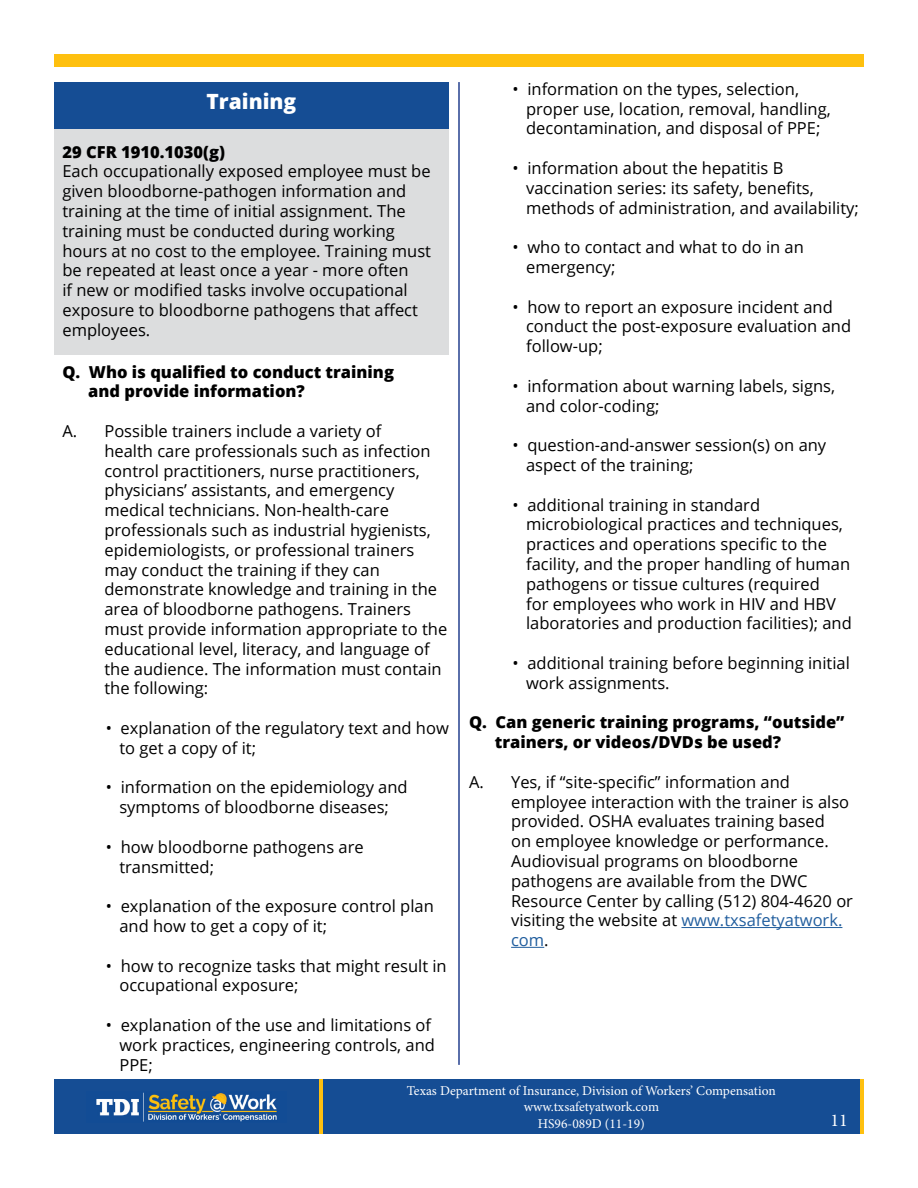
<style>
.page{position:relative;width:918px;height:1188px;background:#fff}
.page>*{position:absolute;margin:0;border:0;box-sizing:border-box;transform-origin:0 0}
.t1{font:800 21px "Open Sans";color:#fff}
.t2{font:18px "Minion Pro";color:#fff}
.t3{font:16.5px/19.8px "Open Sans";color:#000}
.t4{font:800 16.5px/19.8px "Open Sans";color:#000}
.t5{font:13.5px/16.2px "Minion Pro";color:#fff;text-align:center}
.s1{color:#215e9e}
</style>
<div class="page">
<div style="left:54px;top:54px;width:810px;height:13px;background:#fec00f"></div>
<hr style="left:458px;top:82px;width:2px;height:983px;background:#25408f">
<div style="left:54px;top:82px;width:395px;height:48px;background:#154d94"></div>
<div style="left:54px;top:130px;width:395px;height:225px;background:#dcddde"></div>
<hr style="left:681px;top:927px;width:161px;height:1px;background:#215e9e">
<hr style="left:511px;top:947px;width:33px;height:1px;background:#215e9e">
<div style="left:54px;top:1080px;width:810px;height:54px;background:#154d94"></div>
<hr style="left:319px;top:1080px;width:4px;height:54px;background:#fec00f">
<hr style="left:860px;top:1080px;width:4px;height:54px;background:#fec00f">
<img style="left:96px;top:1092px;width:181px;height:30px">
<p class="t1" style="left:207px;top:85px;width:91px">Training</p>
<p class="t4" style="left:62px;top:141px;width:164px">29 CFR 1910.1030(g)</p>
<p class="t3" style="left:62px;top:161px;width:370px">Each occupationally exposed employee must be given bloodborne-pathogen information and training at the time of initial assignment. The training must be conducted during working hours at no cost to the employee. Training must be repeated at least once a year - more often<br>if new or modified tasks involve occupational exposure to bloodborne pathogens that affect employees.</p>
<p class="t4" style="left:88px;top:361px;width:307px;text-indent:-26px">Q. Who is qualified to conduct training and provide information?</p>
<p class="t3" style="left:104px;top:421px;width:344px;text-indent:-42px">A. Possible trainers include a variety of<br>health care professionals such as infection control practitioners, nurse practitioners, physicians’ assistants, and emergency medical technicians. Non-health-care professionals such as industrial hygienists, epidemiologists, or professional trainers may conduct the training if they can demonstrate knowledge and training in the area of bloodborne pathogens. Trainers must provide information appropriate to the educational level, literacy, and language of the audience. The information must contain the following:</p>
<p class="t3" style="left:119px;top:718px;width:331px;text-indent:-13px">• explanation of the regulatory text and how to get a copy of it;</p>
<p class="t3" style="left:106px;top:777px;width:303px;text-align:center">• information on the epidemiology and symptoms of bloodborne diseases;</p>
<p class="t3" style="left:119px;top:837px;width:246px;text-indent:-13px">• how bloodborne pathogens are transmitted;</p>
<p class="t3" style="left:119px;top:896px;width:316px;text-indent:-13px">• explanation of the exposure control plan and how to get a copy of it;</p>
<p class="t3" style="left:119px;top:955px;width:329px;text-indent:-13px">• how to recognize tasks that might result in occupational exposure;</p>
<p class="t3" style="left:119px;top:1015px;width:317px;text-indent:-13px">• explanation of the use and limitations of work practices, engineering controls, and<br>PPE;</p>
<p class="t3" style="left:526px;top:78px;width:306px;text-indent:-13px">• information on the types, selection, proper use, location, removal, handling, decontamination, and disposal of PPE;</p>
<p class="t3" style="left:526px;top:158px;width:334px;text-indent:-13px">• information about the hepatitis B vaccination series: its safety, benefits, methods of administration, and availability;</p>
<p class="t3" style="left:526px;top:237px;width:279px;text-indent:-13px">• who to contact and what to do in an emergency;</p>
<p class="t3" style="left:526px;top:296px;width:327px;text-indent:-13px">• how to report an exposure incident and conduct the post-exposure evaluation and follow-up;</p>
<p class="t3" style="left:526px;top:375px;width:311px;text-indent:-13px">• information about warning labels, signs, and color-coding;</p>
<p class="t3" style="left:526px;top:435px;width:302px;text-indent:-13px">• question-and-answer session(s) on any aspect of the training;</p>
<p class="t3" style="left:526px;top:494px;width:327px;text-indent:-13px">• additional training in standard microbiological practices and techniques, practices and operations specific to the facility, and the proper handling of human pathogens or tissue cultures (required<br>for employees who work in HIV and HBV laboratories and production facilities); and</p>
<p class="t3" style="left:526px;top:653px;width:325px;text-indent:-13px">• additional training before beginning initial work assignments.</p>
<p class="t4" style="left:495px;top:712px;width:351px;text-indent:-26px">Q. Can generic training programs, “outside” trainers, or videos/DVDs be used?</p>
<p class="t3" style="left:511px;top:771px;width:343px;text-indent:-42px">A. Yes, if “site-specific” information and employee interaction with the trainer is also provided. OSHA evaluates training based<br>on employee knowledge or performance.<br>Audiovisual programs on bloodborne pathogens are available from the DWC Resource Center by calling (512) 804-4620 or visiting the website at <span class="s1">www.txsafetyatwork. com</span>.</p>
<p class="t5" style="left:407px;top:1083px;width:370px">Texas Department of Insurance, Division of Workers’ Compensation www.txsafetyatwork.com<br>HS96-089D (11-19)</p>
<p class="t2" style="left:831px;top:1108px;width:19px">11</p>
</div>
